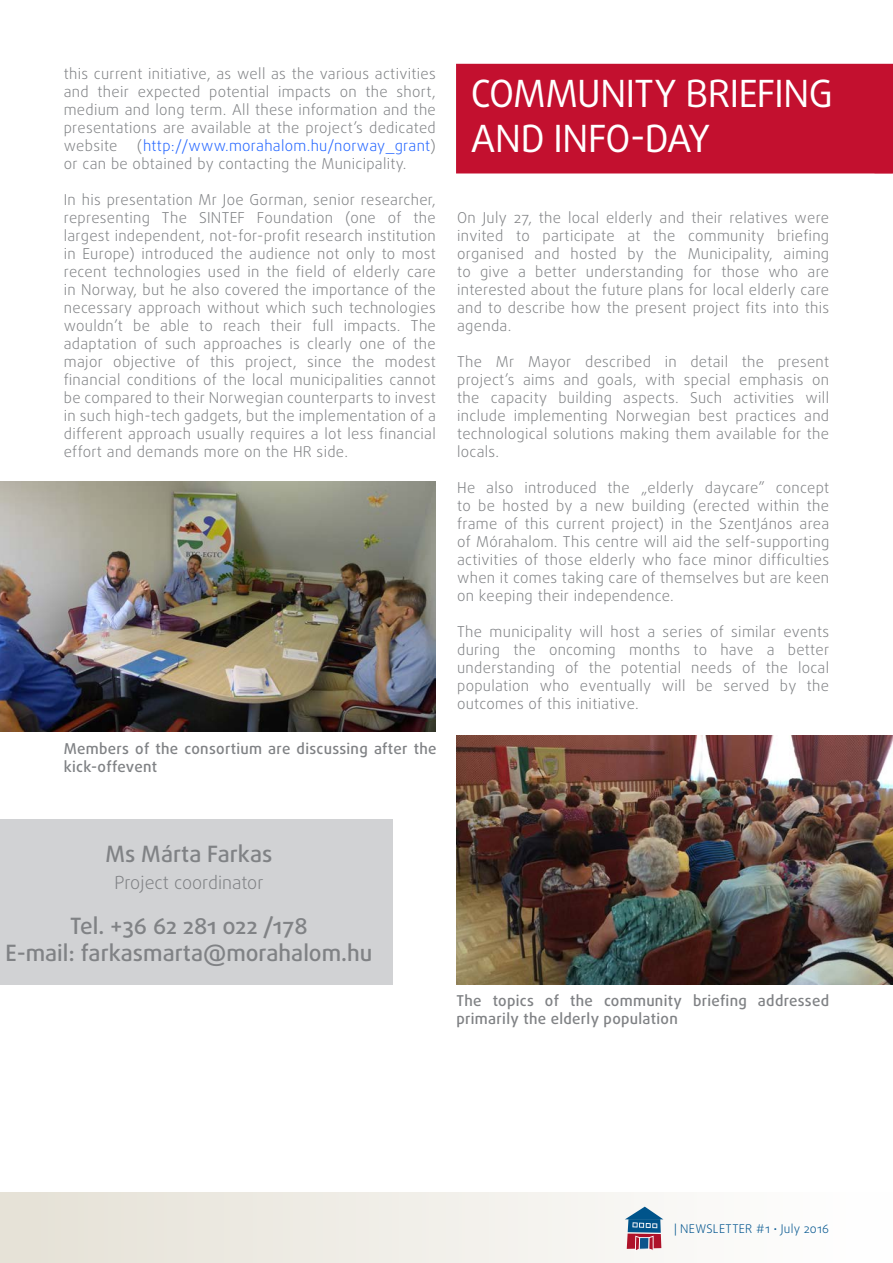
<style>
.page{position:relative;width:893px;height:1263px;background:#fff}
.page>*{position:absolute;margin:0;border:0;box-sizing:border-box;transform-origin:0 0}
.t1{font:37.5px/45px "Daxline Pro";letter-spacing:-.01em;color:#fff}
.t2{font:500 22.5px/27px "Daxline Pro";color:#808285;text-align:center}
.t3{font:300 18px "Daxline Pro";color:#808285}
.t4{font:300 15px/18px "Daxline Pro";letter-spacing:.02em;color:#808285;text-align:justify}
.t5{font:500 15px/18px "Daxline Pro";letter-spacing:.02em;color:#808285}
.t6{font:300 12px "Daxline Pro";letter-spacing:.025em;color:#00548e}
.s1{color:#2365ff}
</style>
<div class="page">
<div style="left:456px;top:64px;width:437px;height:109px;background:#c3102f"></div>
<div style="left:0;top:1192px;width:893px;height:71px;background:linear-gradient(to right,#e5e1d6,#fff)"></div>
<img style="left:456px;top:736px;width:437px;height:249px">
<img style="left:0;top:482px;width:435px;height:250px">
<div style="left:0;top:819px;width:392px;height:165px;background:#d1d2d4"></div>
<svg style="left:625px;top:1206px;width:38px;height:45px"></svg>
<p class="t4" style="left:64px;top:64px;width:374px">this current initiative, as well as the various activities and their expected potential impacts on the short, medium and long term. All these information and the presentations are available at the project’s dedicated website</p>
<p class="t4" style="left:64px;top:136px;width:374px;text-indent:73px">(<span class="s1">http://www.morahalom.hu/norway_grant</span>) or can be obtained by contacting the Municipality.</p>
<p class="t4" style="left:64px;top:190px;width:374px">I n his presentation Mr Joe Gorman, senior researcher, representing The SINTEF Foundation (one of the largest independent, not-for-profit research institution in Europe) introduced the audience not only to most recent technologies used in the field of elderly care in Norway, but he also covered the importance of the necessary approach without which such technologies wouldn’t be able to reach their full impacts. The adaptation of such approaches is clearly one of the major objective of this project, since the modest financial conditions of the local municipalities cannot be compared to their Norwegian counterparts to invest in such high-tech gadgets, but the implementation of a different approach usually requires a lot less financial effort and demands more on the HR side.</p>
<p class="t5" style="left:64px;top:739px;width:374px">Members of the consortium are discussing after the kick-offevent</p>
<h1 class="t1" style="left:471px;top:72px;width:363px">COMMUNITY BRIEFING<br>AND INFO-DAY</h1>
<p class="t4" style="left:457px;top:208px;width:374px">On July 27, the local elderly and their relatives were invited to participate at the community briefing organised and hosted by the Municipality, aiming to give a better understanding for those who are interested about the future plans for local elderly care and to describe how the present project fits into this agenda.</p>
<p class="t4" style="left:457px;top:352px;width:374px">The Mr Mayor described in detail the present project’s aims and goals, with special emphasis on the capacity building aspects. Such activities will include implementing Norwegian best practices and technological solutions making them available for the locals.</p>
<p class="t4" style="left:457px;top:478px;width:374px">He also introduced the „elderly daycare” concept to be hosted by a new building (erected within the frame of this current project) in the SzentJános area of Mórahalom. This centre will aid the self-supporting activities of those elderly who face minor difficulties when it comes taking care of themselves but are keen on keeping their independence.</p>
<p class="t4" style="left:457px;top:622px;width:374px">The municipality will host a series of similar events during the oncoming months to have a better understanding of the potential needs of the local population who eventually will be served by the outcomes of this initiative.</p>
<h2 class="t2" style="left:106px;top:840px;width:168px">Ms Márta Farkas</h2>
<p class="t3" style="left:114px;top:870px;width:151px">Project coordinator</p>
<h2 class="t2" style="left:6px;top:912px;width:368px">Tel. +36 62 281 022 /178<br>E-mail: farkasmarta@morahalom.hu</h2>
<p class="t5" style="left:456px;top:991px;width:374px">The topics of the community briefing addressed primarily the elderly population</p>
<p class="t6" style="left:674px;top:1221px;width:157px">| NEWSLETTER #1 • July 2016</p>
</div>
